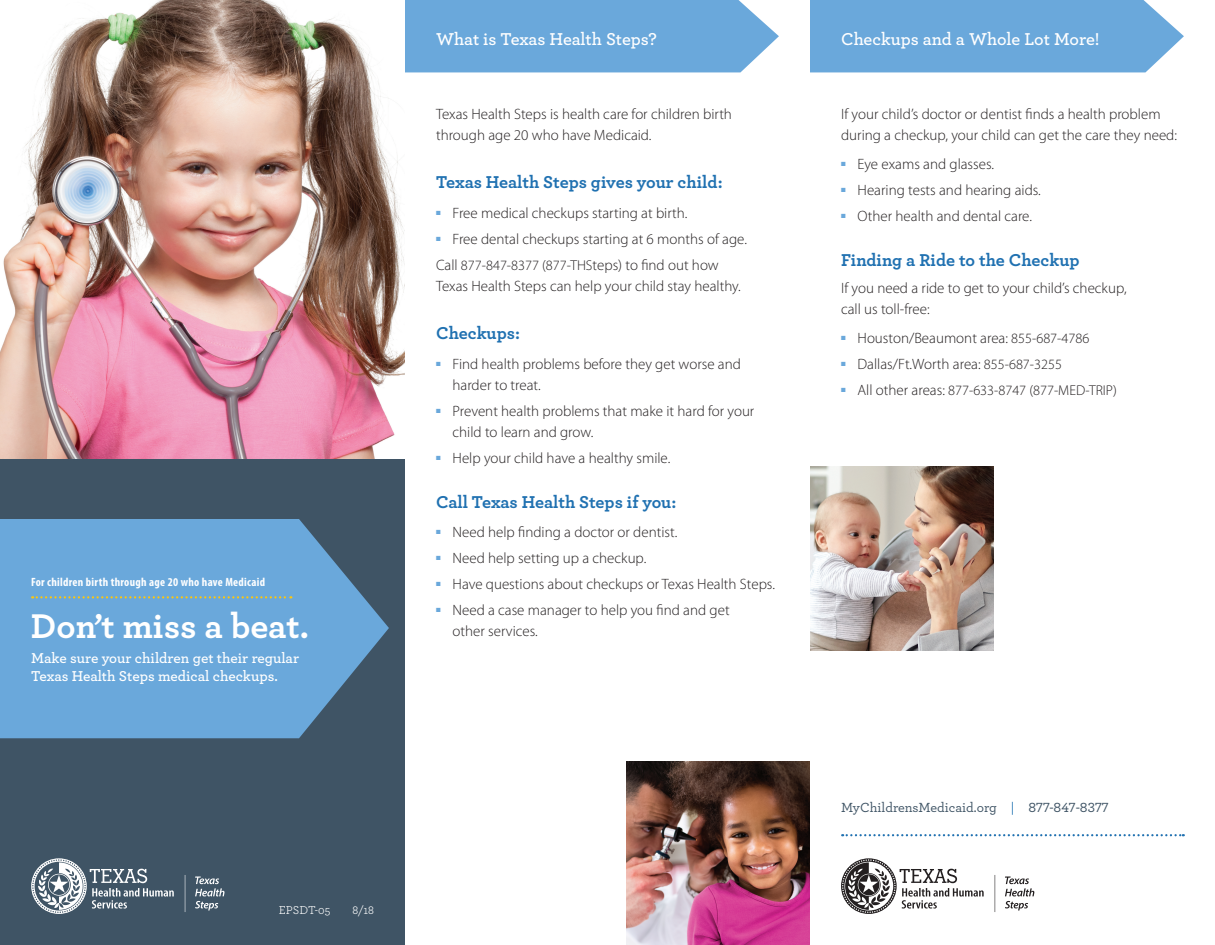
<style>
.page{position:relative;width:1215px;height:945px;background:#fff}
.page>*{position:absolute;margin:0;border:0;box-sizing:border-box;transform-origin:0 0}
.t1{font:700 36px "Archer";color:#fff}
.t2{font:700 18px "Archer";color:#2071b1}
.t3{font:600 18px "Archer";color:#fff}
.t4{font:300 15px/21px "Myriad Pro";color:#231f20}
.t5{font:600 15px/18px "Archer";color:#fff}
.t6{font:300 14.25px "Myriad Pro";color:#231f20}
.t7{font:500 13.8px "Archer";color:#3f5465}
.t8{font:700 condensed 12px "Myriad Pro";letter-spacing:.025em;color:#fff}
.t9{font:12px "Archer";color:#fff}
.s1{font-size:14.25px}
.s2{font-size:15px}
.s3{color:#2071b1}
</style>
<div class="page">
<div style="left:0;top:459px;width:405px;height:486px;background:#3f5465"></div>
<svg style="left:0;top:519px;width:389px;height:219px;fill:#6aa8db"></svg>
<svg style="left:841px;top:858px;width:193px;height:56px"></svg>
<svg style="left:842px;top:834px;width:342px;height:2px"></svg>
<svg style="left:31px;top:858px;width:194px;height:56px"></svg>
<img style="left:0;top:0;width:405px;height:459px">
<div style="left:405px;top:0;width:374px;height:72px;background:#6aa8db"></div>
<div style="left:810px;top:0;width:374px;height:72px;background:#6aa8db"></div>
<img style="left:810px;top:467px;width:184px;height:183px">
<img style="left:626px;top:761px;width:184px;height:184px">
<svg style="left:32px;top:596px;width:259px;height:2px"></svg>
<p class="t8" style="left:31px;top:574px;width:236px">For children birth through age 20 who have Medicaid</p>
<h1 class="t1" style="left:31px;top:597px;width:280px">Don’t miss a beat.</h1>
<p class="t5" style="left:31px;top:648px;width:270px">Make sure your children get their regular<br>Texas Health Steps medical checkups.</p>
<p class="t9" style="left:279px;top:902px;width:53px">EPSDT-05</p>
<p class="t9" style="left:353px;top:902px;width:23px">8/18</p>
<p class="t3" style="left:436px;top:26px;width:222px">What is Texas Health Steps?</p>
<p class="t3" style="left:841px;top:26px;width:260px">Checkups and a Whole Lot More!</p>
<p class="t4" style="left:436px;top:104px;width:297px">Texas Health Steps is health care for children birth through age 20 who have Medicaid.</p>
<p class="t2" style="left:436px;top:168px;width:288px">Texas Health Steps gives your child:</p>
<p class="t4" style="left:436px;top:202px;width:253px"><sup>■</sup> Free medical checkups starting at birth.</p>
<p class="t4" style="left:436px;top:225px;width:312px;line-height:26.4px"><sup>■</sup> Free dental checkups starting at 6 months of age.<br>Call <span class="s1">877-847-8377 (877-THS</span>teps) to find out how</p>
<p class="t4" style="left:436px;top:276px;width:306px">Texas Health Steps can help your child stay healthy.</p>
<p class="t2" style="left:436px;top:319px;width:86px">Checkups:</p>
<p class="t4" style="left:453px;top:353px;width:290px;text-indent:-16px"><sup>■</sup> Find health problems before they get worse and harder to treat.</p>
<p class="t4" style="left:453px;top:400px;width:303px;text-indent:-16px"><sup>■</sup> Prevent health problems that make it hard for your child to learn and grow.</p>
<p class="t4" style="left:436px;top:447px;width:236px"><sup>■</sup> Help your child have a healthy smile.</p>
<p class="t2" style="left:436px;top:488px;width:242px">Call Texas Health Steps if you:</p>
<p class="t4" style="left:436px;top:522px;width:243px"><sup>■</sup> Need help finding a doctor or dentist.</p>
<p class="t4" style="left:436px;top:548px;width:212px"><sup>■</sup> Need help setting up a checkup.</p>
<p class="t4" style="left:436px;top:574px;width:340px"><sup>■</sup> Have questions about checkups or Texas Health Steps.</p>
<p class="t4" style="left:453px;top:599px;width:279px;text-indent:-16px"><sup>■</sup> Need a case manager to help you find and get other services.</p>
<p class="t4" style="left:841px;top:104px;width:338px">If your child’s doctor or dentist finds a health problem during a checkup, your child can get the care they need:</p>
<p class="t4" style="left:841px;top:153px;width:155px"><sup>■</sup> Eye exams and glasses.</p>
<p class="t4" style="left:841px;top:179px;width:201px"><sup>■</sup> Hearing tests and hearing aids.</p>
<p class="t4" style="left:841px;top:205px;width:192px"><sup>■</sup> Other health and dental care.</p>
<p class="t2" style="left:841px;top:246px;width:240px">Finding a Ride to the Checkup</p>
<p class="t4" style="left:841px;top:278px;width:287px">If you need a ride to get to your child’s checkup, call us toll-free:</p>
<p class="t4" style="left:841px;top:327px;width:250px"><sup>■</sup> Houston/Beaumont area: <span class="s1">855-687-4786</span></p>
<p class="t4" style="left:841px;top:353px;width:222px"><sup>■</sup> Dallas/Ft.Worth area: <span class="s1">855-687-3255</span></p>
<p class="t6" style="left:841px;top:381px;width:277px"><sup>■</sup> <span class="s2">All other areas:</span> 877-633-8747 (877-MED-TRIP)</p>
<p class="t7" style="left:841px;top:798px;width:269px">MyChildrensMedicaid.org <span class="s3">|</span> 877-847-8377</p>
</div>
